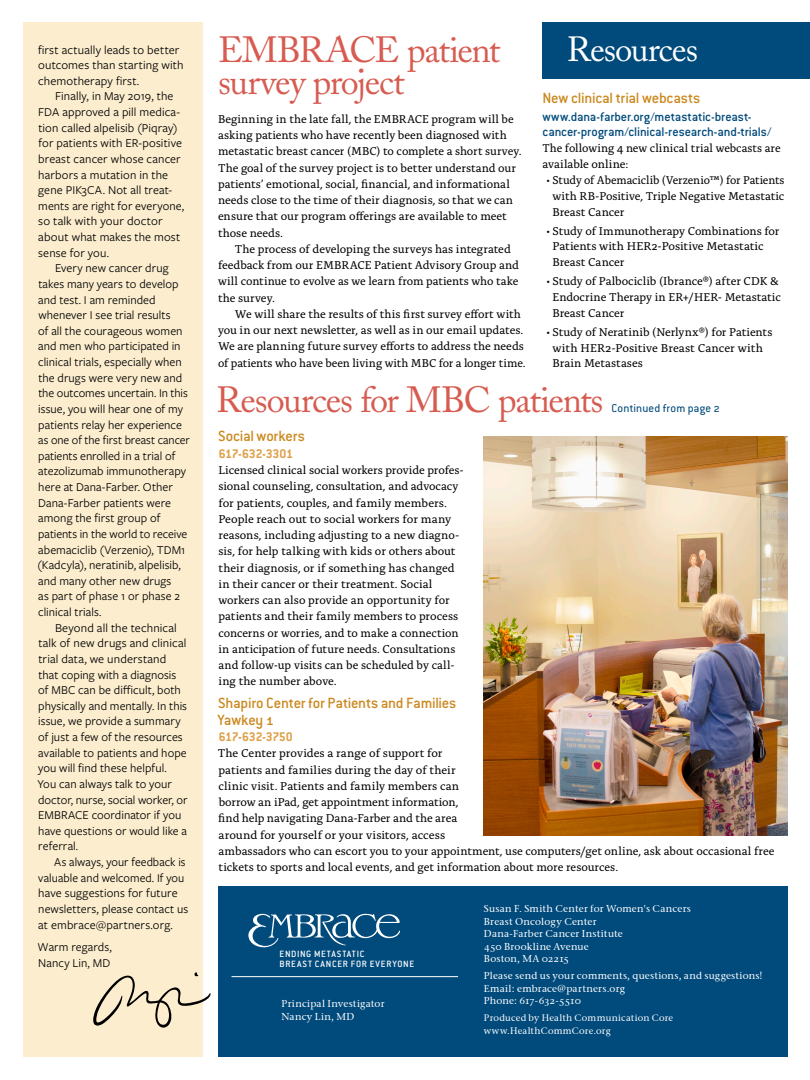
<style>
.page{position:relative;width:810px;height:1080px;background:#fff}
.page>*{position:absolute;margin:0;border:0;box-sizing:border-box;transform-origin:0 0}
.headline__2{font:36.25px/32.5px "Adobe Caslon";letter-spacing:-.035em;color:#d75b50}
.headline__2-2{font:34.75px "Adobe Caslon";letter-spacing:-.03em;color:#fff}
.subhead{font:500 16.25px/16.9px "Conduit ITC Std";letter-spacing:-.015em;color:#cb891f}
.resources_link{font:500 13.75px/15px "Conduit ITC Std";letter-spacing:-.01em;color:#004a7c}
.sub_subhead{font:700 13.75px "Conduit ITC Std";letter-spacing:-.02em;color:#dea049}
.copy__sidebar{font:12.5px/15.6px "Freight Sans Pro";letter-spacing:.005em;color:#000}
.continued{font:12.5px "Conduit ITC Std";letter-spacing:.02em;color:#004a7c}
.copy__body__first_gr{font:11.88px/16.2px "Alda OTCEV";color:#000}
.copy__body{font:11.88px/16.2px "Alda OTCEV";letter-spacing:-.005em;color:#000}
.copy__body__bullet{font:11.88px/15.9px "Alda OTCEV";letter-spacing:-.005em;color:#000}
.t1{font:10px/12.5px "Stone Serif OSITCTT Medium";letter-spacing:.02em;color:#fff}
.t2{font:500 10px/10px "Conduit ITC Std";letter-spacing:.075em;color:#fff}
.t3{font:9.38px/12.5px "Stone Serif OSITCTT Medium";letter-spacing:.025em;color:#fff}
</style>
<div class="page">
<div style="left:542px;top:22px;width:268px;height:57px;background:#004a7c"></div>
<div style="left:23px;top:22px;width:179px;height:1036px;background:#fbedce"></div>
<svg style="left:93px;top:972px;width:118px;height:57px"></svg>
<img style="left:484px;top:436px;width:304px;height:400px">
<div style="left:218px;top:886px;width:569px;height:172px;background:#004a7c"></div>
<svg style="left:248px;top:913px;width:153px;height:35px"></svg>
<hr style="left:231px;top:976px;width:227px;height:1px;background:#fff">
<p class="copy__sidebar" style="left:38px;top:41px;width:147px">first actually leads to better outcomes than starting with chemotherapy first.</p>
<p class="copy__sidebar" style="left:38px;top:88px;width:147px;text-indent:17px">Finally, in May 2019, the<br>FDA approved a pill medica&shy;tion called alpelisib (Piqray) for patients with ER-positive breast cancer whose cancer harbors a mutation in the gene PIK3CA. Not all treat&shy;ments are right for everyone, so talk with your doctor about what makes the most sense for you.</p>
<p class="copy__sidebar" style="left:38px;top:260px;width:154px;text-indent:18px">Every new cancer drug takes many years to develop and test. I am reminded whenever I see trial results<br>of all the courageous women and men who participated in clinical trials, especially when the drugs were very new and the outcomes uncertain. In this issue, you will hear one of my patients relay her experience as one of the first breast cancer patients enrolled in a trial of atezolizumab immunotherapy here at Dana-Farber. Other<br>Dana-Farber patients were among the first group of patients in the world to receive abemaciclib (Verzenio), TDM1 (Kadcyla), neratinib, alpelisib, and many other new drugs<br>as part of phase 1 or phase 2 clinical trials.</p>
<p class="copy__sidebar" style="left:37px;top:619px;width:152px;text-indent:18px">Beyond all the technical talk of new drugs and clinical trial data, we understand that coping with a diagnosis of MBC can be difficult, both physically and mentally. In this issue, we provide a summary of just a few of the resources available to patients and hope you will find these helpful.<br>You can always talk to your doctor, nurse, social worker, or<br>EMBRACE coordinator if you have questions or would like a referral.</p>
<p class="copy__sidebar" style="left:38px;top:854px;width:152px;text-indent:16px">As always, your feedback is valuable and welcomed. If you have suggestions for future newsletters, please contact us at embrace@partners.org.</p>
<p class="copy__sidebar" style="left:38px;top:939px;width:76px">Warm regards,</p>
<p class="copy__sidebar" style="left:38px;top:954px;width:74px">Nancy Lin, MD</p>
<p class="headline__2" style="left:218px;top:34px;width:284px">EMBRACE patient survey project</p>
<p class="copy__body__first_gr" style="left:218px;top:110px;width:305px">Beginning in the late fall, the EMBRACE program will be asking patients who have recently been diagnosed with metastatic breast cancer (MBC) to complete a short survey.<br>The goal of the survey project is to better understand our patients’ emotional, social, financial, and informational needs close to the time of their diagnosis, so that we can ensure that our program offerings are available to meet those needs.</p>
<p class="copy__body" style="left:218px;top:240px;width:302px;text-indent:17px">The process of developing the surveys has integrated feedback from our EMBRACE Patient Advisory Group and will continue to evolve as we learn from patients who take the survey.</p>
<p class="copy__body" style="left:218px;top:305px;width:309px;text-indent:17px">We will share the results of this first survey effort with you in our next newsletter, as well as in our email updates.<br>We are planning future survey efforts to address the needs of patients who have been living with MBC for a longer time.</p>
<p class="headline__2-2" style="left:567px;top:28px;width:133px">Resources</p>
<p class="subhead" style="left:542px;top:89px;width:159px">New clinical trial webcasts</p>
<p class="resources_link" style="left:542px;top:108px;width:230px">www.dana-farber.org/metastatic-breast&shy;cancer-program/clinical-research-and-trials/</p>
<p class="copy__body__first_gr" style="left:542px;top:139px;width:240px">The following 4 new clinical trial webcasts are available online:</p>
<p class="copy__body__bullet" style="left:552px;top:171px;width:234px;text-align:justify;text-indent:-6px">• Study of Abemaciclib (Verzenio™) for Patients with RB-Positive, Triple Negative Metastatic Breast Cancer</p>
<p class="copy__body__bullet" style="left:552px;top:222px;width:229px;text-indent:-6px">• Study of Immunotherapy Combinations for<br>Patients with HER2-Positive Metastatic<br>Breast Cancer</p>
<p class="copy__body__bullet" style="left:552px;top:272px;width:230px;text-indent:-6px">• Study of Palbociclib (Ibrance®) after CDK &amp;<br>Endocrine Therapy in ER+/HER- Metastatic<br>Breast Cancer</p>
<p class="copy__body__bullet" style="left:552px;top:323px;width:221px;text-indent:-6px">• Study of Neratinib (Nerlynx®) for Patients with HER2-Positive Breast Cancer with<br>Brain Metastases</p>
<p class="headline__2" style="left:216px;top:384px;width:389px">Resources for MBC patients</p>
<p class="continued" style="left:611px;top:401px;width:110px">Continued from page 2</p>
<p class="subhead" style="left:218px;top:428px;width:88px">Social workers</p>
<p class="sub_subhead" style="left:219px;top:445px;width:76px">617-632-3301</p>
<p class="copy__body__first_gr" style="left:218px;top:461px;width:247px">Licensed clinical social workers provide profes&shy;sional counseling, consultation, and advocacy for patients, couples, and family members.<br>People reach out to social workers for many reasons, including adjusting to a new diagno&shy;sis, for help talking with kids or others about their diagnosis, or if something has changed in their cancer or their treatment. Social workers can also provide an opportunity for patients and their family members to process concerns or worries, and to make a connection in anticipation of future needs. Consultations and follow-up visits can be scheduled by call&shy;ing the number above.</p>
<p class="subhead" style="left:217px;top:694px;width:241px">Shapiro Center for Patients and Families<br>Yawkey 1</p>
<p class="sub_subhead" style="left:219px;top:728px;width:76px">617-632-3750</p>
<p class="copy__body" style="left:218px;top:744px;width:558px">The Center provides a range of support for<br>patients and families during the day of their<br>clinic visit. Patients and family members can<br>borrow an iPad, get appointment information,<br>find help navigating Dana-Farber and the area<br>around for yourself or your visitors, access<br>ambassadors who can escort you to your appointment, use computers/get online, ask about occasional free tickets to sports and local events, and get information about more resources.</p>
<p class="t2" style="left:280px;top:949px;width:136px">ENDING METASTATIC<br>BREAST CANCER FOR EVERYONE</p>
<p class="t1" style="left:281px;top:997px;width:105px">Principal Investigator<br>Nancy Lin, MD</p>
<p class="t1" style="left:484px;top:903px;width:209px">Susan F. Smith Center for Women's Cancers<br>Breast Oncology Center<br>Dana-Farber Cancer Institute</p>
<p class="t1" style="left:484px;top:940px;width:106px">450 Brookline Avenue<br>Boston, MA 02215</p>
<p class="t1" style="left:484px;top:970px;width:280px">Please send us your comments, questions, and suggestions!</p>
<p class="t1" style="left:484px;top:982px;width:143px">Email: embrace@partners.org<br>Phone: 617-632-5510</p>
<p class="t3" style="left:484px;top:1011px;width:191px">Produced by Health Communication Core www.HealthCommCore.org</p>
</div>
